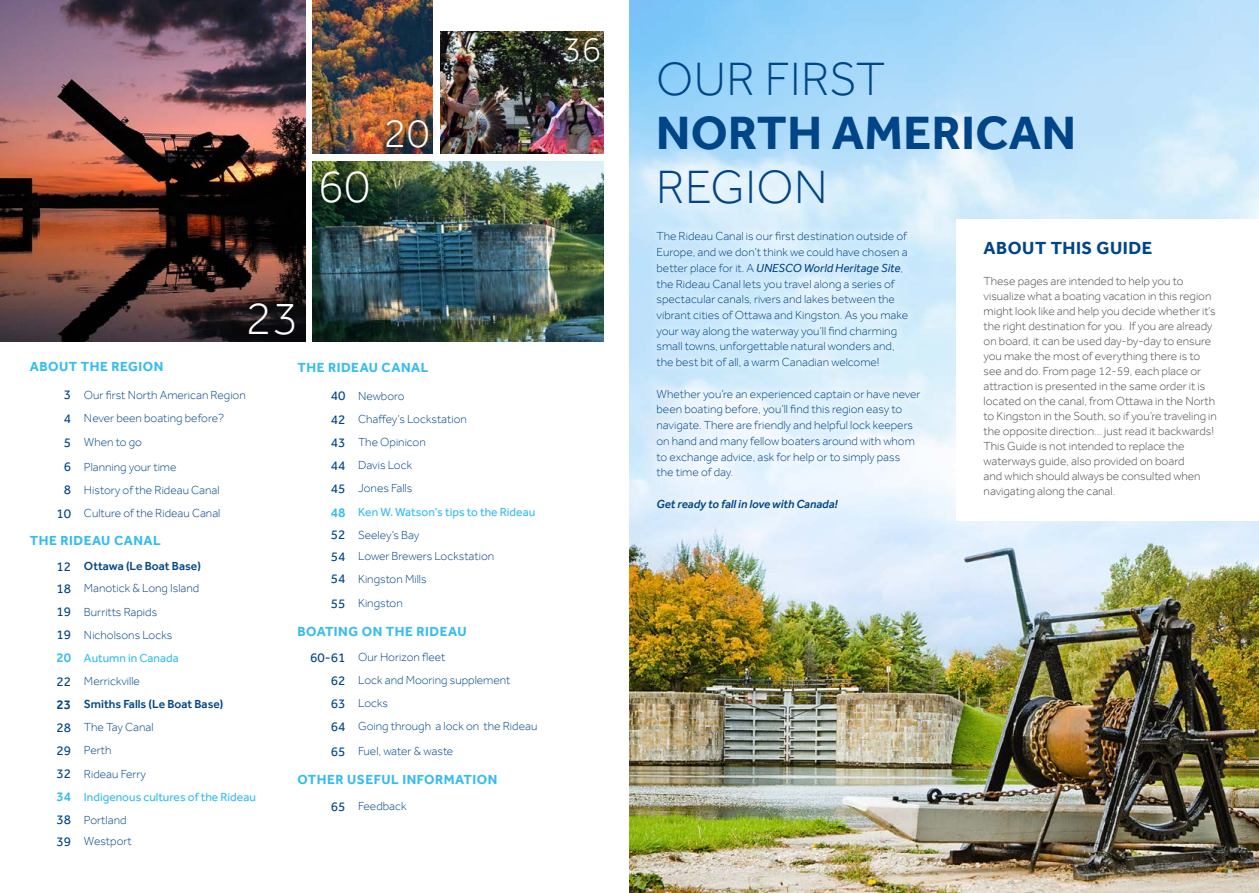
<style>
.page{position:relative;width:1259px;height:893px;background:#fff}
.page>*{position:absolute;margin:0;border:0;box-sizing:border-box;transform-origin:0 0}
.t1{font:300 48px "Effra";letter-spacing:.01em;color:#004587}
.t2{font:700 48px "Effra";letter-spacing:.01em;color:#004587}
.t3{font:300 48px "Effra";color:#fff}
.t4{font:300 42px "Effra";color:#fff}
.t5{font:300 36px "Effra";color:#fff}
.t6{font:700 18px "Effra";letter-spacing:.03em;color:#004587}
.t7{font:700 13.5px "Effra";letter-spacing:.04em;color:#36bcee}
.t8{font:300 12px/23.1px "Effra";color:#004587}
.t9{font:300 12px/15px "Effra";color:#484d52}
.t10{font:italic 500 12px "Effra";color:#004587}
.t11{font:500 10.5px "Effra";color:#b9ced4}
.s1{font-weight:400;font-size:13.5px}
.s2{font-weight:500}
.s3{font-weight:500;font-size:13.5px;color:#36bcee}
.s4{font-weight:400;color:#36bcee}
.s5{font-weight:500;font-size:13.5px}
.s6{font-weight:400;font-style:italic}
</style>
<div class="page">
<img style="left:440px;top:31px;width:164px;height:122px">
<img style="left:629px;top:0;width:630px;height:893px">
<div style="left:648px;top:222px;width:282px;height:298px;background:#fff;opacity:.35"></div>
<div style="left:956px;top:219px;width:303px;height:301px;background:#fff"></div>
<img style="left:0;top:0;width:305px;height:342px">
<img style="left:313px;top:0;width:119px;height:153px">
<img style="left:313px;top:162px;width:291px;height:180px">
<div style="left:311px;top:161px;width:67px;height:51px;background:#000;opacity:.75"></div>
<div style="left:378px;top:110px;width:60px;height:47px;background:#000;opacity:.75"></div>
<div style="left:555px;top:27px;width:54px;height:44px;background:#000;opacity:.68"></div>
<h1 class="t3" style="left:318px;top:159px;width:54px">60</h1>
<h2 class="t4" style="left:383px;top:109px;width:48px">20</h2>
<h3 class="t5" style="left:562px;top:28px;width:41px">36</h3>
<h1 class="t3" style="left:245px;top:291px;width:54px">23</h1>
<p class="t7" style="left:30px;top:359px;width:135px">ABOUT THE REGION</p>
<p class="t8" style="left:64px;top:383px;width:183px"><span class="s1">3</span> Our first North American Region<br><span class="s1">4</span> Never been boating before?</p>
<p class="t8" style="left:64px;top:430px;width:114px;line-height:24.3px"><span class="s1">5</span> When to go<br><span class="s1">6</span> Planning your time</p>
<p class="t8" style="left:57px;top:478px;width:165px;text-align:center"><span class="s1">8</span> History of the Rideau Canal<br><span class="s1">10</span> Culture of the Rideau Canal</p>
<p class="t7" style="left:30px;top:532px;width:133px">THE RIDEAU CANAL</p>
<p class="t8" style="left:56px;top:554px;width:201px"><span class="s1">12</span> <span class="s2">Ottawa (Le Boat Base)<br></span><span class="s1">18</span> Manotick &amp; Long Island<br><span class="s1">19</span> Burritts Rapids<br><span class="s1">19</span> Nicholsons Locks<br><span class="s3">20</span> <span class="s4">Autumn in Canada<br></span><span class="s1">22</span> Merrickville<br><span class="s5">23</span> <span class="s2">Smiths Falls (Le Boat Base)<br></span><span class="s1">28</span> The Tay Canal<br><span class="s1">29</span> Perth<br><span class="s1">32</span> Rideau Ferry<br><span class="s3">34</span> <span class="s4">Indigenous cultures of the Rideau<br></span><span class="s1">38</span> Portland</p>
<p class="t8" style="left:57px;top:829px;width:77px"><span class="s1">39</span> Westport</p>
<p class="t7" style="left:297px;top:360px;width:133px">THE RIDEAU CANAL</p>
<p class="t8" style="left:331px;top:384px;width:206px"><span class="s1">40</span> Newboro<br><span class="s1">42</span> Chaffey’s Lockstation<br><span class="s1">43</span> The Opinicon<br><span class="s1">44</span> Davis Lock<br><span class="s1">45</span> Jones Falls<br><span class="s3">48</span> <span class="s4">Ken W. Watson’s tips to the Rideau<br></span><span class="s1">52</span> Seeley’s Bay</p>
<p class="t8" style="left:331px;top:545px;width:165px;line-height:22.2px"><span class="s1">54</span> Lower Brewers Lockstation<br><span class="s1">54</span> Kingston Mills</p>
<p class="t8" style="left:331px;top:592px;width:74px"><span class="s1">55</span> Kingston</p>
<p class="t7" style="left:297px;top:623px;width:171px">BOATING ON THE RIDEAU</p>
<p class="t8" style="left:331px;top:645px;width:208px;text-indent:-21px"><span class="s1">60-61</span> Our Horizon fleet<br><span class="s1">62</span> Lock and Mooring supplement<br><span class="s1">63</span> Locks<br><span class="s1">64</span> Going through a lock on the Rideau</p>
<p class="t8" style="left:331px;top:740px;width:124px"><span class="s1">65</span> Fuel, water &amp; waste</p>
<p class="t7" style="left:297px;top:771px;width:201px">OTHER USEFUL INFORMATION</p>
<p class="t8" style="left:331px;top:795px;width:77px"><span class="s1">65</span> Feedback</p>
<h1 class="t1" style="left:656px;top:52px;width:231px">OUR FIRST</h1>
<h1 class="t2" style="left:656px;top:103px;width:421px">NORTH AMERICAN</h1>
<h1 class="t1" style="left:656px;top:160px;width:173px">REGION</h1>
<p class="t8" style="left:656px;top:228px;width:253px;line-height:15.8px">The Rideau Canal is our first destination outside of Europe, and we don’t think we could have chosen a better place for it. A <span class="s6">UNESCO World Heritage Site</span>, the Rideau Canal lets you travel along a series of spectacular canals, rivers and lakes between the vibrant cities of Ottawa and Kingston. As you make your way along the waterway you’ll find charming small towns, unforgettable natural wonders and, the best bit of all, a warm Canadian welcome!</p>
<p class="t8" style="left:656px;top:386px;width:266px;line-height:15.8px">Whether you’re an experienced captain or have never been boating before, you’ll find this region easy to navigate. There are friendly and helpful lock keepers on hand and many fellow boaters around with whom to exchange advice, ask for help or to simply pass<br>the time of day.</p>
<p class="t10" style="left:656px;top:497px;width:183px">Get ready to fall in love with Canada!</p>
<h3 class="t6" style="left:983px;top:237px;width:170px">ABOUT THIS GUIDE</h3>
<p class="t9" style="left:983px;top:274px;width:235px">These pages are intended to help you to visualize what a boating vacation in this region might look like and help you decide whether it’s the right destination for you. If you are already on board, it can be used day-by-day to ensure you make the most of everything there is to see and do. From page 12-59, each place or attraction is presented in the same order it is located on the canal, from Ottawa in the North to Kingston in the South, so if you’re traveling in the opposite direction… just read it backwards!<br>This Guide is not intended to replace the waterways guide, also provided on board<br>and which should always be consulted when navigating along the canal.</p>
<p class="t11" style="left:1227px;top:866px;width:7px">3</p>
</div>
